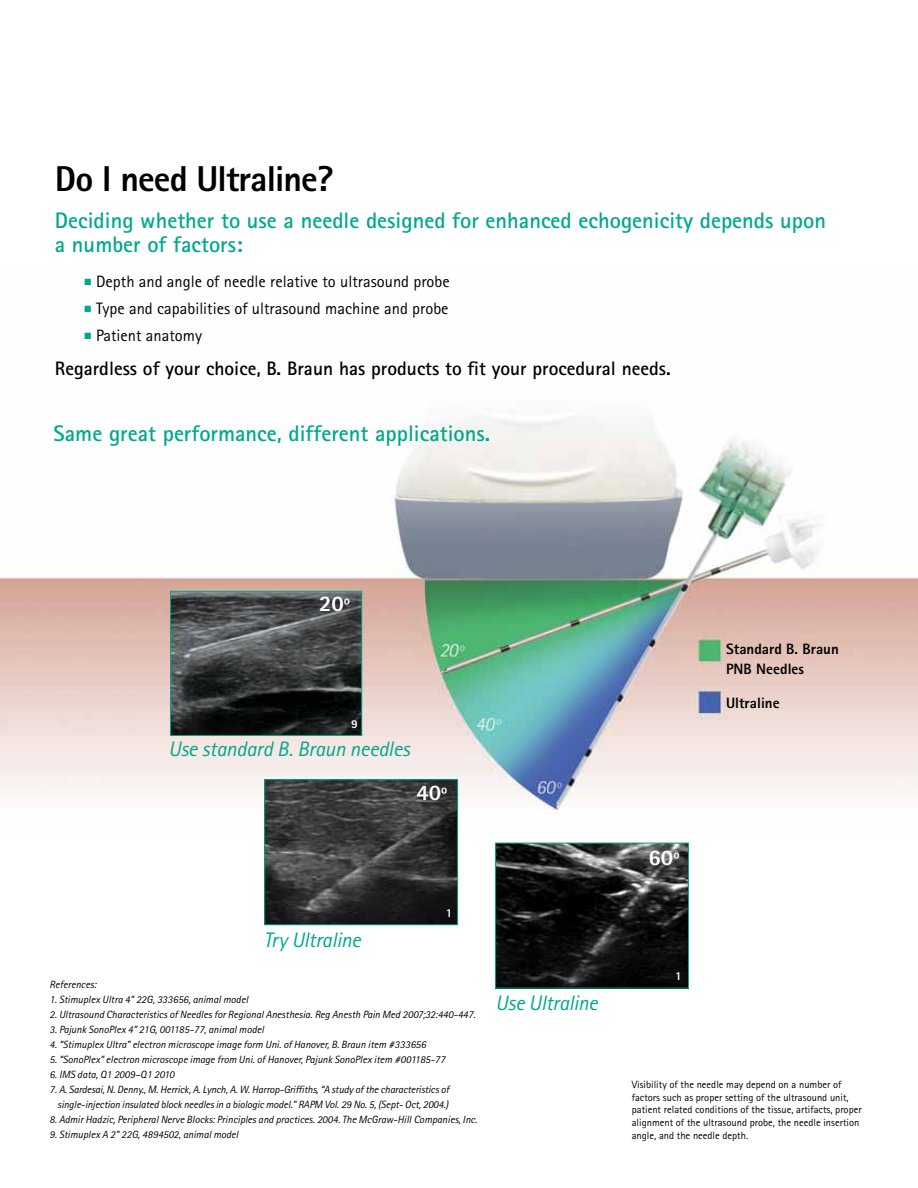
<style>
.page{position:relative;width:918px;height:1188px;background:#fff}
.page>*{position:absolute;margin:0;border:0;box-sizing:border-box;transform-origin:0 0}
.t1{font:800 36px "Rotis Sans Serif Std";letter-spacing:-.025em;color:#000}
.t2{font:700 22.5px/24px "Rotis Sans Serif Std";color:#00a88f}
.t3{font:700 22.5px "Rotis Sans Serif Std";color:#00a88e}
.t4{font:800 22.35px "Rotis Sans Serif Std";color:#fff}
.t5{font:italic 21px "Rotis Sans Serif Std";letter-spacing:-.01em;color:#00a88e}
.t6{font:700 19.5px "Rotis Sans Serif Std";color:#000}
.t7{font:16.5px "Rotis Sans Serif Std";color:#000}
.t8{font:800 15px/19.5px "Rotis Sans Serif Pro";color:#000}
.t9{font:800 12px "Rotis Sans Serif Std";color:#fff}
.t10{font:italic 10.5px/15px "Rotis Sans Serif Std";color:#000;text-align:right}
.t11{font:10.5px/12.6px "Rotis Sans Serif Pro";color:#000}
.s1{font-family:"Arial Narrow";font-size:13.5px;color:#00a88e}
</style>
<div class="page">
<img style="left:0;top:416px;width:918px;height:418px">
<img style="left:172px;top:593px;width:188px;height:141px">
<div style="left:170px;top:591px;width:192px;height:145px;border:1px solid #00a88e"></div>
<img style="left:266px;top:781px;width:190px;height:142px">
<div style="left:264px;top:779px;width:194px;height:146px;border:1px solid #00a88e"></div>
<img style="left:497px;top:845px;width:190px;height:141px">
<div style="left:495px;top:843px;width:194px;height:145px;border:1px solid #00a88e"></div>
<h1 class="t1" style="left:55px;top:156px;width:280px">Do I need Ultraline?</h1>
<h2 class="t2" style="left:55px;top:208px;width:773px">Deciding whether to use a needle designed for enhanced echogenicity depends upon a number of factors:</h2>
<h3 class="t7" style="left:85px;top:271px;width:366px"><span class="s1">■</span> Depth and angle of needle relative to ultrasound probe</h3>
<h3 class="t7" style="left:85px;top:298px;width:365px"><span class="s1">■</span> Type and capabilities of ultrasound machine and probe</h3>
<h3 class="t7" style="left:85px;top:325px;width:119px"><span class="s1">■</span> Patient anatomy</h3>
<h3 class="t6" style="left:55px;top:356px;width:617px">Regardless of your choice, B. Braun has products to fit your procedural needs.</h3>
<h2 class="t3" style="left:54px;top:419px;width:438px">Same great performance, different applications.</h2>
<h3 class="t4" style="left:319px;top:589px;width:33px">20º</h3>
<p class="t9" style="left:351px;top:716px;width:8px">9</p>
<h3 class="t5" style="left:169px;top:737px;width:243px">Use standard B. Braun needles</h3>
<h3 class="t4" style="left:416px;top:778px;width:33px">40º</h3>
<h3 class="t5" style="left:264px;top:927px;width:98px">Try Ultraline</h3>
<p class="t9" style="left:446px;top:905px;width:8px">1</p>
<p class="t10" style="left:50px;top:977px;width:48px">References:</p>
<p class="t10" style="left:50px;top:993px;width:200px">1. Stimuplex Ultra 4” 22G, 333656, animal model</p>
<p class="t10" style="left:50px;top:1008px;width:428px">2. Ultrasound Characteristics of Needles for Regional Anesthesia. Reg Anesth Pain Med 2007;32:440-447.</p>
<p class="t10" style="left:50px;top:1023px;width:216px">3. Pajunk SonoPlex 4” 21G, 001185-77, animal model</p>
<p class="t10" style="left:50px;top:1038px;width:378px">4. “Stimuplex Ultra” electron microscope image form Uni. of Hanover, B. Braun item #333656</p>
<p class="t10" style="left:50px;top:1053px;width:397px">5. “SonoPlex” electron microscope image from Uni. of Hanover, Pajunk SonoPlex item #001185-77</p>
<p class="t10" style="left:50px;top:1068px;width:126px">6. IMS data, Q1 2009–Q1 2010</p>
<p class="t10" style="left:50px;top:1083px;width:401px">7. A. Sardesai, N. Denny., M. Herrick, A. Lynch, A. W. Harrop-Griffiths, “A study of the characteristics of single-injection insulated block needles in a biologic model.” RAPM Vol. 29 No. 5, (Sept- Oct, 2004.)</p>
<p class="t10" style="left:50px;top:1113px;width:429px">8. Admir Hadzic, Peripheral Nerve Blocks: Principles and practices. 2004. The McGraw-Hill Companies, Inc.</p>
<p class="t10" style="left:50px;top:1128px;width:191px">9. Stimuplex A 2” 22G, 4894502, animal model</p>
<h3 class="t5" style="left:496px;top:990px;width:104px">Use Ultraline</h3>
<h3 class="t8" style="left:726px;top:639px;width:114px">Standard B. Braun<br>PNB Needles</h3>
<h3 class="t8" style="left:726px;top:693px;width:55px">Ultraline</h3>
<h3 class="t4" style="left:649px;top:843px;width:33px">60º</h3>
<p class="t9" style="left:675px;top:969px;width:8px">1</p>
<p class="t11" style="left:632px;top:1079px;width:231px">Visibility of the needle may depend on a number of factors such as proper setting of the ultrasound unit, patient related conditions of the tissue, artifacts, proper alignment of the ultrasound probe, the needle insertion angle, and the needle depth.</p>
</div>
